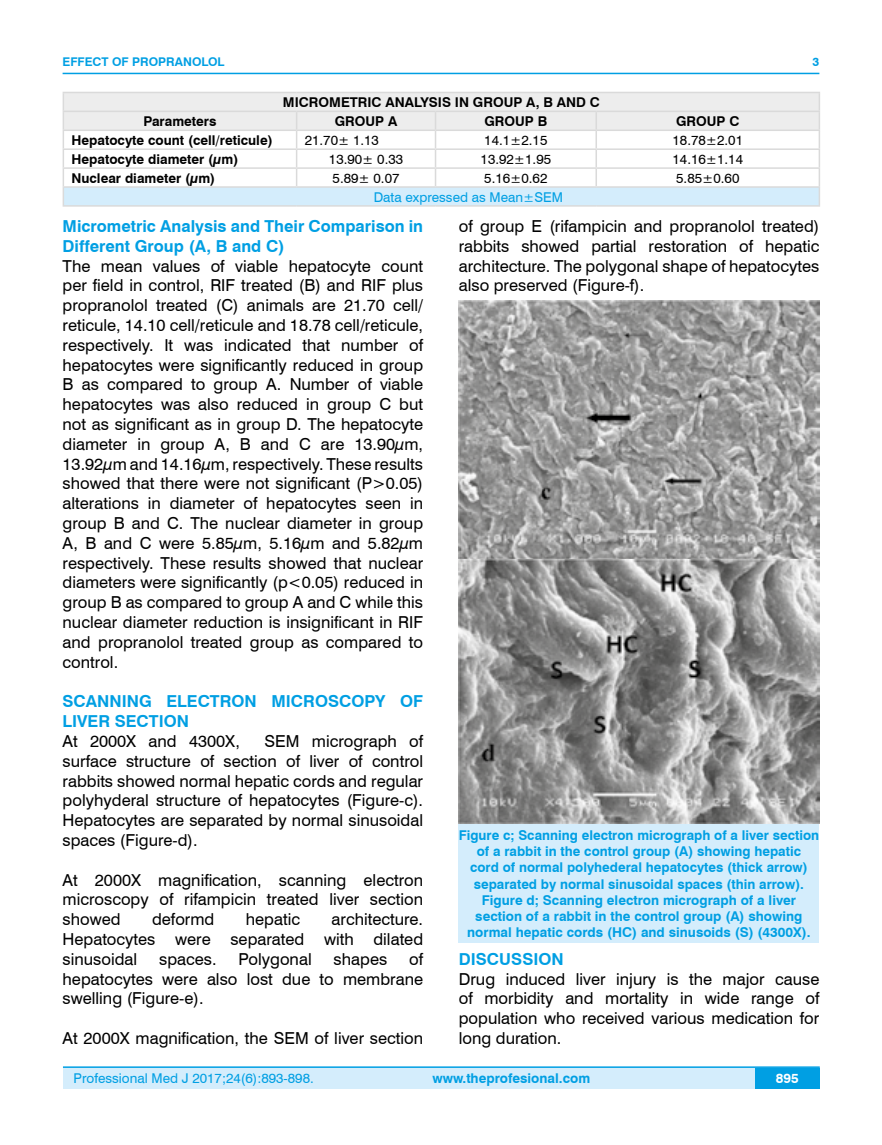
<style>
.page{position:relative;width:882px;height:1145px;background:#fff}
.page>*{position:absolute;margin:0;border:0;box-sizing:border-box;transform-origin:0 0}
.t1{font:16.5px/19.8px "Swiss 721 BT";color:#000;text-align:justify}
.t2{font:700 16.5px/19.8px "Swiss 721 BT";color:#009fe3}
.t3{font:700 13.5px/16.2px "Swiss 721 BT";color:#009fe3;text-align:center}
.t4{font:700 13.5px "Swiss 721 BT";color:#000}
.t5{font:13.5px "Swiss 721 BT";color:#000}
.t6{font:13.5px "Swiss 721 BT";color:#009fe3}
.t7{font:700 13.5px "Swiss 721 BT";color:#fff}
.t8{font:700 12px "Swiss 721 BT";color:#009fe3}
</style>
<div class="page">
<div style="left:63px;top:1067px;width:756px;height:21px;background:#d4edfc"></div>
<hr style="left:63px;top:1066px;width:756px;height:2px;background:#009fe3">
<div style="left:754px;top:1068px;width:65px;height:20px;background:#009fe3"></div>
<hr style="left:63px;top:73px;width:756px;height:1px;background:#009fe3">
<svg style="left:63px;top:92px;width:756px;height:113px"></svg>
<hr style="left:63px;top:205px;width:233px;height:2px;background:#dadada">
<hr style="left:296px;top:205px;width:139px;height:2px;background:#dadada">
<hr style="left:435px;top:205px;width:161px;height:2px;background:#dadada">
<hr style="left:596px;top:205px;width:223px;height:2px;background:#dadada">
<div style="left:458px;top:823px;width:361px;height:120px;background:#d4edfc"></div>
<img style="left:458px;top:300px;width:361px;height:523px">
<p class="t8" style="left:63px;top:53px;width:163px">EFFECT OF PROPRANOLOL</p>
<p class="t4" style="left:283px;top:93px;width:318px">MICROMETRIC ANALYSIS IN GROUP A, B AND C</p>
<p class="t4" style="left:143px;top:112px;width:75px">Parameters</p>
<p class="t4" style="left:334px;top:112px;width:64px">GROUP A</p>
<p class="t4" style="left:484px;top:112px;width:64px">GROUP B</p>
<p class="t4" style="left:675px;top:112px;width:65px">GROUP C</p>
<p class="t4" style="left:71px;top:131px;width:203px">Hepatocyte count (cell/reticule)</p>
<p class="t5" style="left:304px;top:131px;width:76px">21.70± 1.13</p>
<p class="t5" style="left:484px;top:131px;width:65px">14.1±2.15</p>
<p class="t5" style="left:672px;top:131px;width:72px">18.78±2.01</p>
<p class="t4" style="left:71px;top:150px;width:168px">Hepatocyte diameter (µm)</p>
<p class="t5" style="left:329px;top:150px;width:76px">13.90± 0.33</p>
<p class="t5" style="left:480px;top:150px;width:72px">13.92±1.95</p>
<p class="t5" style="left:672px;top:150px;width:72px">14.16±1.14</p>
<p class="t4" style="left:71px;top:168px;width:145px">Nuclear diameter (µm)</p>
<p class="t5" style="left:332px;top:169px;width:68px">5.89± 0.07</p>
<p class="t5" style="left:484px;top:169px;width:65px">5.16±0.62</p>
<p class="t5" style="left:676px;top:169px;width:65px">5.85±0.60</p>
<p class="t6" style="left:373px;top:187px;width:191px">Data expressed as Mean±SEM</p>
<p class="t8" style="left:812px;top:53px;width:8px">3</p>
<p class="t2" style="left:63px;top:216px;width:362px">Micrometric Analysis and Their Comparison in<br>Different Group (A, B and C)</p>
<p class="t1" style="left:63px;top:255px;width:362px">The mean values of viable hepatocyte count per field in control, RIF treated (B) and RIF plus propranolol treated (C) animals are 21.70 cell/ reticule, 14.10 cell/reticule and 18.78 cell/reticule, respectively. It was indicated that number of hepatocytes were significantly reduced in group B as compared to group A. Number of viable hepatocytes was also reduced in group C but not as significant as in group D. The hepatocyte diameter in group A, B and C are 13.90µm, 13.92µm and 14.16µm, respectively. These results showed that there were not significant (P&gt;0.05) alterations in diameter of hepatocytes seen in group B and C. The nuclear diameter in group A, B and C were 5.85µm, 5.16µm and 5.82µm respectively. These results showed that nuclear diameters were significantly (p&lt;0.05) reduced in group B as compared to group A and C while this nuclear diameter reduction is insignificant in RIF and propranolol treated group as compared to control.</p>
<p class="t2" style="left:63px;top:691px;width:362px">SCANNING ELECTRON MICROSCOPY OF<br>LIVER SECTION</p>
<p class="t1" style="left:63px;top:730px;width:179px">At 2000X and 4300X,</p>
<p class="t1" style="left:63px;top:730px;width:362px;text-indent:202px">SEM micrograph of surface structure of section of liver of control rabbits showed normal hepatic cords and regular polyhyderal structure of hepatocytes (Figure-c).<br>Hepatocytes are separated by normal sinusoidal spaces (Figure-d).</p>
<p class="t1" style="left:63px;top:869px;width:362px">At 2000X magnification, scanning electron microscopy of rifampicin treated liver section showed</p>
<p class="t1" style="left:152px;top:908px;width:64px">deformd</p>
<p class="t1" style="left:246px;top:908px;width:56px">hepatic</p>
<p class="t1" style="left:63px;top:908px;width:362px;text-indent:269px">architecture.<br>Hepatocytes were separated with dilated sinusoidal</p>
<p class="t1" style="left:63px;top:948px;width:362px;text-indent:346px">of hepatocytes were also lost due to membrane swelling (Figure-e).</p>
<p class="t1" style="left:63px;top:1027px;width:362px">At 2000X magnification, the SEM of liver section</p>
<p class="t1" style="left:159px;top:948px;width:59px">spaces.</p>
<p class="t1" style="left:238px;top:948px;width:75px">Polygonal</p>
<p class="t1" style="left:333px;top:948px;width:55px">shapes</p>
<p class="t1" style="left:458px;top:215px;width:362px">of group E (rifampicin and propranolol treated) rabbits showed partial restoration of hepatic architecture. The polygonal shape of hepatocytes also preserved (Figure-f).</p>
<p class="t3" style="left:458px;top:826px;width:362px">Figure c; Scanning electron micrograph of a liver section of a rabbit in the control group (A) showing hepatic<br>cord of normal polyhederal hepatocytes (thick arrow) separated by normal sinusoidal spaces (thin arrow).<br>Figure d; Scanning electron micrograph of a liver section of a rabbit in the control group (A) showing normal hepatic cords (HC) and sinusoids (S) (4300X).</p>
<p class="t2" style="left:458px;top:948px;width:106px">DISCUSSION</p>
<p class="t1" style="left:458px;top:968px;width:362px">Drug induced liver injury is the major cause of morbidity and mortality in wide range of population who received various medication for long duration.</p>
<p class="t6" style="left:74px;top:1069px;width:241px">Professional Med J 2017;24(6):893-898.</p>
<p class="t3" style="left:432px;top:1069px;width:159px">www.theprofesional.com</p>
<p class="t7" style="left:775px;top:1069px;width:24px">895</p>
</div>
